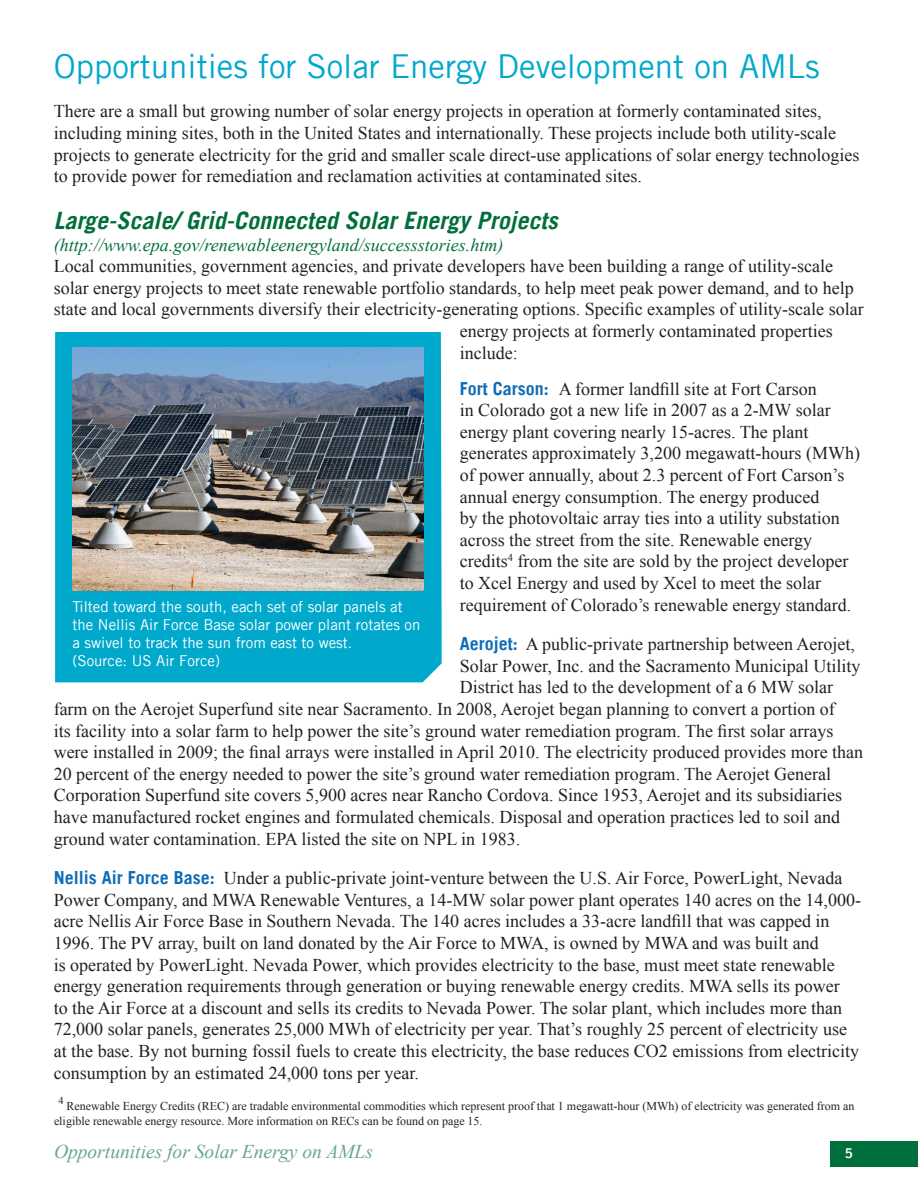
<style>
.page{position:relative;width:918px;height:1188px;background:#fff}
.page>*{position:absolute;margin:0;border:0;box-sizing:border-box;transform-origin:0 0}
.t1{font:33px "Trade Gothic LT";color:#00a9cc}
.t2{font:italic 700 24px "Trade Gothic LT";color:#006f3c}
.t3{font:italic 19.5px "Times New Roman";color:#67a788}
.t4{font:18px/21.6px "Times New Roman";color:#231f20}
.t5{font:italic 18px "Times New Roman";color:#006f3c}
.t6{font:15px/18px "Trade Gothic LT";color:#fff}
.t7{font:13.5px "Trade Gothic LT Bold Two";color:#fff}
.t8{font:12px/14.4px "Times New Roman";color:#231f20}
.t9{font:10.5px "Times New Roman";color:#231f20}
.s1{font-family:"Trade Gothic LT";font-weight:700;color:#0f6cb6}
</style>
<div class="page">
<div style="left:830px;top:1142px;width:88px;height:25px;background:#006f3c"></div>
<div style="left:55px;top:332px;width:387px;height:350px;background:#00a9cc"></div>
<img style="left:73px;top:347px;width:351px;height:243px">
<p class="t1" style="left:54px;top:46px;width:768px">Opportunities for Solar Energy Development on AMLs</p>
<p class="t4" style="left:54px;top:100px;width:807px">There are a small but growing number of solar energy projects in operation at formerly contaminated sites, including mining sites, both in the United States and internationally. These projects include both utility-scale projects to generate electricity for the grid and smaller scale direct-use applications of solar energy technologies to provide power for remediation and reclamation activities at contaminated sites.</p>
<p class="t2" style="left:54px;top:206px;width:506px">Large-Scale/ Grid-Connected Solar Energy Projects</p>
<p class="t5" style="left:54px;top:232px;width:451px">(http://www.epa.gov/renewableenergyland/successstories.htm)</p>
<p class="t4" style="left:54px;top:255px;width:781px">Local communities, government agencies, and private developers have been building a range of utility-scale</p>
<p class="t4" style="left:54px;top:277px;width:801px">solar energy projects to meet state renewable portfolio standards, to help meet peak power demand, and to help</p>
<p class="t4" style="left:54px;top:298px;width:812px">state and local governments diversify their electricity-generating options. Specific examples of utility-scale solar</p>
<p class="t4" style="left:460px;top:320px;width:375px">energy projects at formerly contaminated properties</p>
<p class="t4" style="left:460px;top:342px;width:59px">include:</p>
<p class="t4" style="left:460px;top:378px;width:402px"><span class="s1">Fort Carson:</span> A former landfill site at Fort Carson<br>in Colorado got a new life in 2007 as a 2-MW solar energy plant covering nearly 15-acres. The plant generates approximately 3,200 megawatt-hours (MWh) of power annually, about 2.3 percent of Fort Carson’s annual energy consumption. The energy produced<br>by the photovoltaic array ties into a utility substation across the street from the site. Renewable energy credits<sup>4</sup> from the site are sold by the project developer to Xcel Energy and used by Xcel to meet the solar requirement of Colorado’s renewable energy standard.</p>
<p class="t4" style="left:460px;top:633px;width:397px"><span class="s1">Aerojet:</span> A public-private partnership between Aerojet,</p>
<p class="t4" style="left:460px;top:655px;width:402px">Solar Power, Inc. and the Sacramento Municipal Utility</p>
<p class="t4" style="left:460px;top:676px;width:375px">District has led to the development of a 6 MW solar</p>
<p class="t4" style="left:54px;top:698px;width:783px">farm on the Aerojet Superfund site near Sacramento. In 2008, Aerojet began planning to convert a portion of</p>
<p class="t4" style="left:54px;top:720px;width:781px">its facility into a solar farm to help power the site’s ground water remediation program. The first solar arrays</p>
<p class="t4" style="left:54px;top:741px;width:811px">were installed in 2009; the final arrays were installed in April 2010. The electricity produced provides more than</p>
<p class="t4" style="left:54px;top:763px;width:779px">20 percent of the energy needed to power the site’s ground water remediation program. The Aerojet General</p>
<p class="t4" style="left:54px;top:784px;width:790px">Corporation Superfund site covers 5,900 acres near Rancho Cordova. Since 1953, Aerojet and its subsidiaries</p>
<p class="t4" style="left:54px;top:806px;width:788px">have manufactured rocket engines and formulated chemicals. Disposal and operation practices led to soil and</p>
<p class="t4" style="left:54px;top:828px;width:468px">ground water contamination. EPA listed the site on NPL in 1983.</p>
<p class="t4" style="left:54px;top:867px;width:809px"><span class="s1">Nellis Air Force Base:</span> Under a public-private joint-venture between the U.S. Air Force, PowerLight, Nevada Power Company, and MWA Renewable Ventures, a 14-MW solar power plant operates 140 acres on the 14,000- acre Nellis Air Force Base in Southern Nevada. The 140 acres includes a 33-acre landfill that was capped in 1996. The PV array, built on land donated by the Air Force to MWA, is owned by MWA and was built and<br>is operated by PowerLight. Nevada Power, which provides electricity to the base, must meet state renewable energy generation requirements through generation or buying renewable energy credits. MWA sells its power<br>to the Air Force at a discount and sells its credits to Nevada Power. The solar plant, which includes more than 72,000 solar panels, generates 25,000 MWh of electricity per year. That’s roughly 25 percent of electricity use at the base. By not burning fossil fuels to create this electricity, the base reduces CO2 emissions from electricity consumption by an estimated 24,000 tons per year.</p>
<p class="t6" style="left:73px;top:597px;width:349px">Tilted toward the south, each set of solar panels at the Nellis Air Force Base solar power plant rotates on a swivel to track the sun from east to west.</p>
<p class="t6" style="left:73px;top:651px;width:149px">(Source: US Air Force)</p>
<p class="t9" style="left:58px;top:1094px;width:7px">4</p>
<p class="t8" style="left:54px;top:1099px;width:802px;text-indent:12px">Renewable Energy Credits (REC) are tradable environmental commodities which represent proof that 1 megawatt-hour (MWh) of electricity was generated from an eligible renewable energy resource. More information on RECs can be found on page 15.</p>
<p class="t3" style="left:54px;top:1138px;width:321px">Opportunities for Solar Energy on AMLs</p>
<p class="t7" style="left:845px;top:1145px;width:10px">5</p>
</div>
